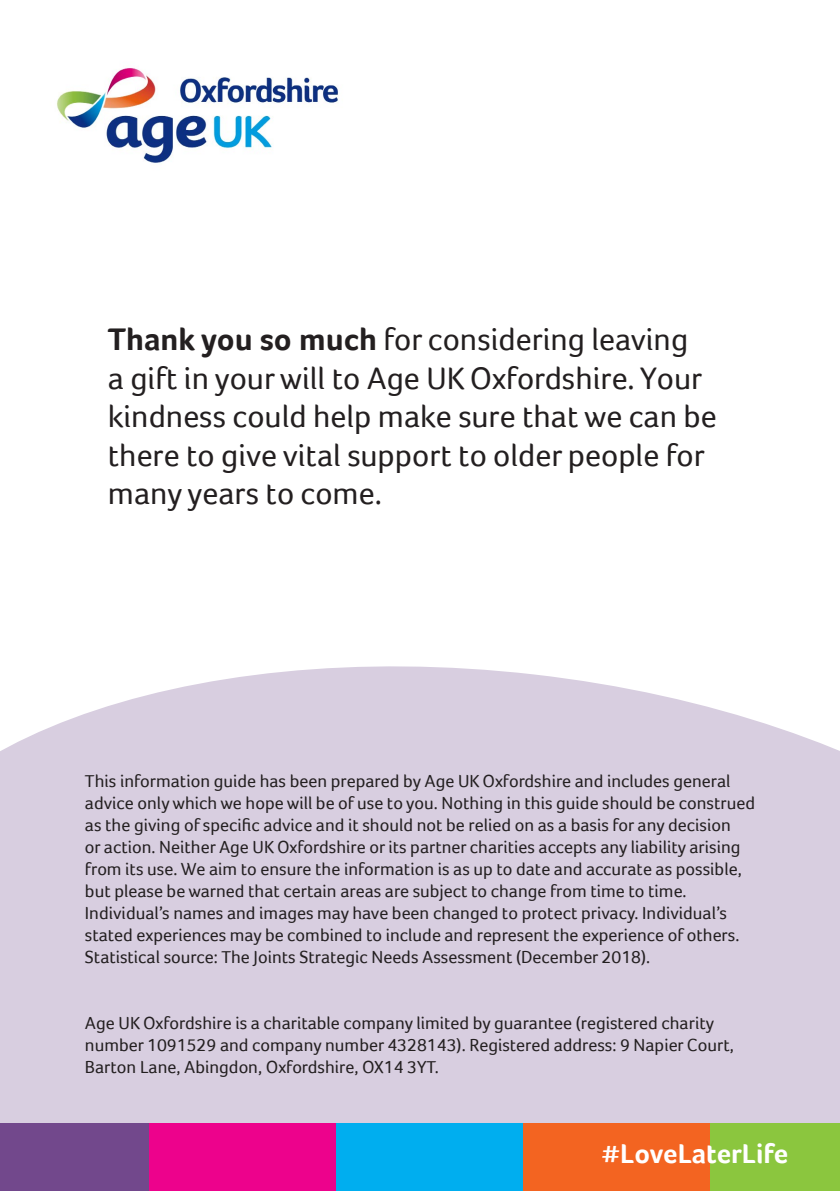
<style>
.page{position:relative;width:840px;height:1191px;background:#fff}
.page>*{position:absolute;margin:0;border:0;box-sizing:border-box;transform-origin:0 0}
.t1{font:32px/38.4px "Foco";color:#231f20}
.t2{font:700 28px "Foco";color:#fff}
.t3{font:18px/22px "Foco";color:#231f20}
.s1{font-weight:700}
</style>
<div class="page">
<img style="left:56px;top:68px;width:282px;height:95px">
<div style="left:0;top:666px;width:839px;height:457px;background:#d8cee0"></div>
<div style="left:149px;top:1123px;width:187px;height:68px;background:#ed028c"></div>
<div style="left:336px;top:1123px;width:187px;height:68px;background:#00aeef"></div>
<div style="left:523px;top:1123px;width:187px;height:68px;background:#f36421"></div>
<div style="left:710px;top:1123px;width:129px;height:68px;background:#8bc63e"></div>
<div style="left:0;top:1123px;width:149px;height:68px;background:#72488c"></div>
<p class="t1" style="left:108px;top:320px;width:610px"><span class="s1">Thank you so much</span> for considering leaving<br>a gift in your will to Age UK Oxfordshire. Your kindness could help make sure that we can be there to give vital support to older people for</p>
<p class="t1" style="left:108px;top:474px;width:275px">many years to come.</p>
<p class="t3" style="left:85px;top:769px;width:671px">This information guide has been prepared by Age UK Oxfordshire and includes general advice only which we hope will be of use to you. Nothing in this guide should be construed as the giving of specific advice and it should not be relied on as a basis for any decision<br>or action. Neither Age UK Oxfordshire or its partner charities accepts any liability arising from its use. We aim to ensure the information is as up to date and accurate as possible, but please be warned that certain areas are subject to change from time to time.</p>
<p class="t3" style="left:85px;top:901px;width:655px">Individual’s names and images may have been changed to protect privacy. Individual’s stated experiences may be combined to include and represent the experience of others.<br>Statistical source: The Joints Strategic Needs Assessment (December 2018).</p>
<p class="t3" style="left:85px;top:1011px;width:650px">Age UK Oxfordshire is a charitable company limited by guarantee (registered charity number 1091529 and company number 4328143). Registered address: 9 Napier Court,<br>Barton Lane, Abingdon, Oxfordshire, OX14 3YT.</p>
<p class="t2" style="left:601px;top:1137px;width:188px">#LoveLaterLife</p>
</div>
